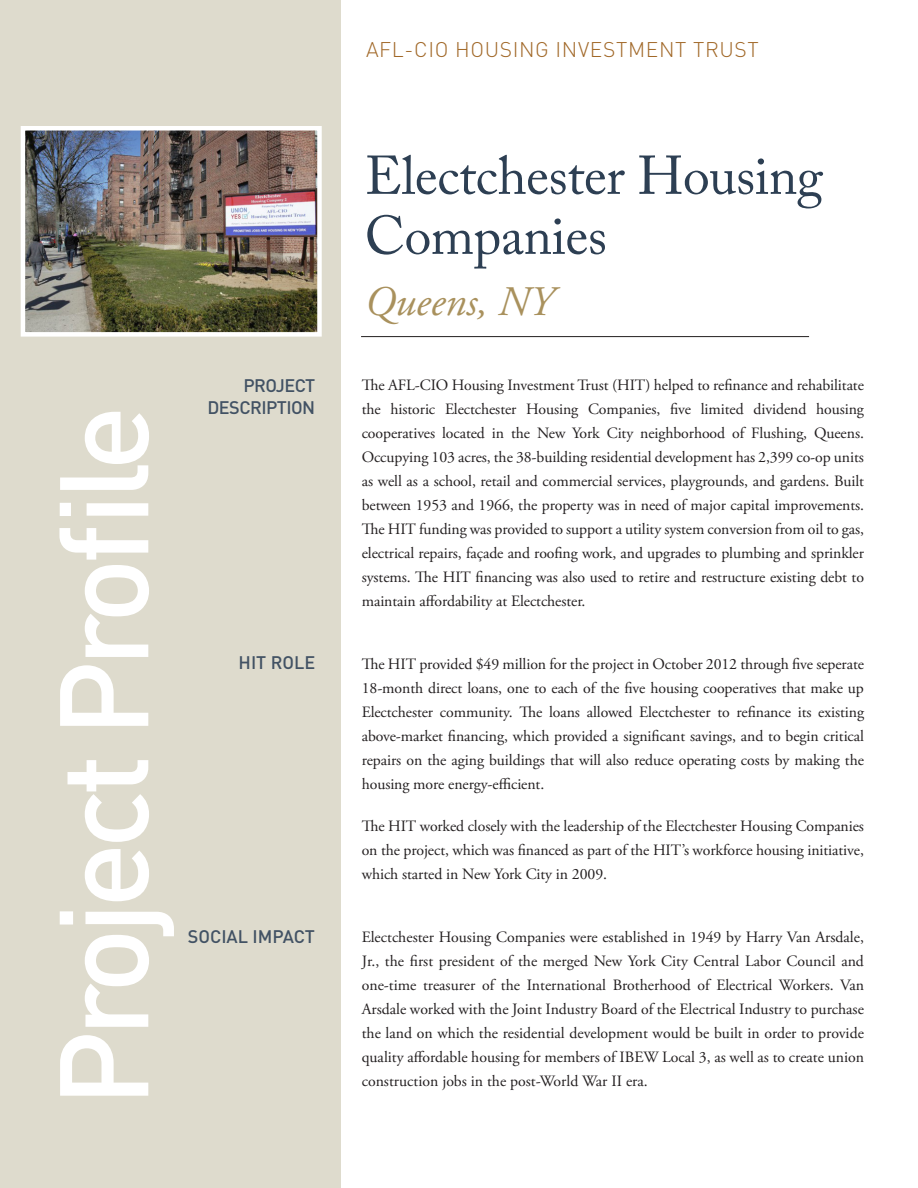
<style>
.page{position:relative;width:918px;height:1188px;background:#fff}
.page>*{position:absolute;margin:0;border:0;box-sizing:border-box;transform-origin:0 0}
.t1{font:500 123.9px "DIN Pro";letter-spacing:-.05em;color:#fff}
.t2{font:54px/60px "Adobe Caslon Pro";letter-spacing:-.01em;color:#2d3f53}
.t3{font:italic 42px "Adobe Garamond Pro";color:#a9915d}
.t4{font:300 21px "DIN Pro";letter-spacing:.03em;color:#a16828}
.t5{font:500 18px "DIN Pro";letter-spacing:-.03em;color:#425264}
.t6{font:500 18px "DIN Pro";color:#425264}
.t7{font:15.75px/24px "Adobe Garamond Pro";letter-spacing:-.005em;color:#231f20;text-align:justify}
</style>
<div class="page">
<div style="left:0;top:0;width:340px;height:1188px;background:#dedbcd"></div>
<hr style="left:361px;top:336px;width:448px;height:1px;background:#231f20">
<img style="left:26px;top:131px;width:291px;height:201px">
<div style="left:21px;top:126px;width:301px;height:211px;border:4px solid #fff"></div>
<p class="t1" style="left:19px;top:1107px;width:703px;rotate:-90deg">Project Profile</p>
<p class="t5" style="left:243px;top:374px;width:73px">PROJECT</p>
<p class="t5" style="left:208px;top:395px;width:109px">DESCRIPTION</p>
<p class="t5" style="left:239px;top:650px;width:78px">HIT ROLE</p>
<p class="t6" style="left:188px;top:924px;width:129px">SOCIAL IMPACT</p>
<p class="t4" style="left:366px;top:35px;width:394px">AFL-CIO HOUSING INVESTMENT TRUST</p>
<p class="t2" style="left:365px;top:145px;width:460px">Electchester Housing<br>Companies</p>
<p class="t3" style="left:365px;top:276px;width:190px">Queens, NY</p>
<p class="t7" style="left:362px;top:373px;width:504px">The AFL-CIO Housing Investment Trust (HIT) helped to refinance and rehabilitate the historic Electchester Housing Companies, five limited dividend housing cooperatives located in the New York City neighborhood of Flushing, Queens.<br>Occupying 103 acres, the 38-building residential development has 2,399 co-op units as well as a school, retail and commercial services, playgrounds, and gardens. Built between 1953 and 1966, the property was in need of major capital improvements.<br>The HIT funding was provided to support a utility system conversion from oil to gas, electrical repairs, façade and roofing work, and upgrades to plumbing and sprinkler systems. The HIT financing was also used to retire and restructure existing debt to maintain affordability at Electchester.</p>
<p class="t7" style="left:362px;top:652px;width:504px">The HIT provided $49 million for the project in October 2012 through five seperate 18-month direct loans, one to each of the five housing cooperatives that make up Electchester community. The loans allowed Electchester to refinance its existing above-market financing, which provided a significant savings, and to begin critical repairs on the aging buildings that will also reduce operating costs by making the housing more energy-efficient.</p>
<p class="t7" style="left:362px;top:814px;width:504px">The HIT worked closely with the leadership of the Electchester Housing Companies on the project, which was financed as part of the HIT’s workforce housing initiative, which started in New York City in 2009.</p>
<p class="t7" style="left:362px;top:925px;width:504px">Electchester Housing Companies were established in 1949 by Harry Van Arsdale, Jr., the first president of the merged New York City Central Labor Council and one-time treasurer of the International Brotherhood of Electrical Workers. Van Arsdale worked with the Joint Industry Board of the Electrical Industry to purchase the land on which the residential development would be built in order to provide quality affordable housing for members of IBEW Local 3, as well as to create union construction jobs in the post-World War II era.</p>
</div>
